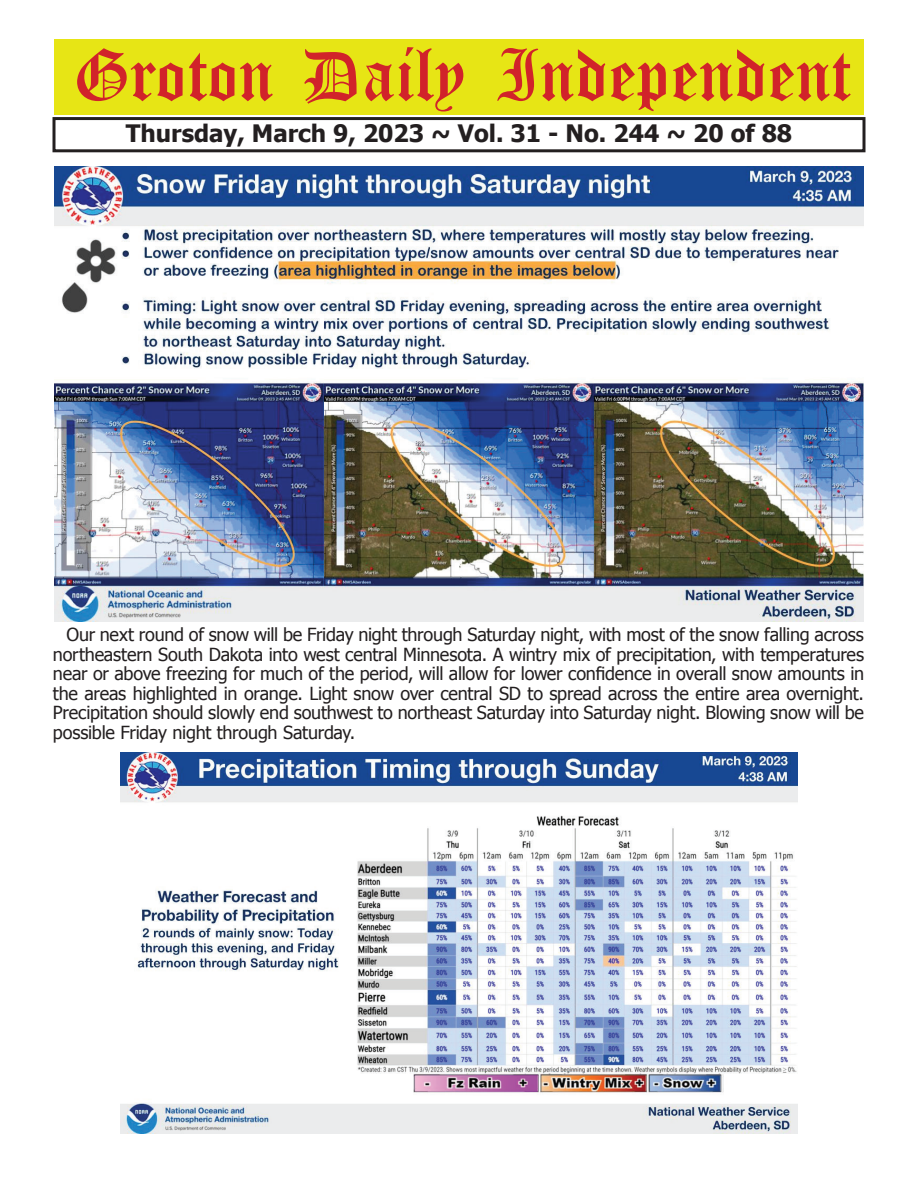
<style>
.page{position:relative;width:918px;height:1188px;background:#fff}
.page>*{position:absolute;margin:0;border:0;box-sizing:border-box;transform-origin:0 0}
.t1{font:54px "Old English Five";color:#d1232a}
.t2{font:700 24px "Tahoma";color:#231f20}
.t3{font:18px/19.5px "Tahoma";letter-spacing:-.015em;color:#231f20;text-align:justify}
</style>
<div class="page">
<div style="left:52px;top:117px;width:814px;height:35px;border:3px solid #231f20"></div>
<div style="left:54px;top:40px;width:810px;height:75px;background:#e7e515"></div>
<img style="left:54px;top:166px;width:810px;height:456px">
<img style="left:120px;top:753px;width:678px;height:381px">
<h1 class="t1" style="left:73px;top:50px;width:779px">Groton Daily Independent</h1>
<h2 class="t2" style="left:126px;top:116px;width:668px">Thursday, March 9, 2023 ~ Vol. 31 - No. 244 ~ 20 of 88</h2>
<p class="t3" style="left:53px;top:624px;width:813px;text-indent:14px">Our next round of snow will be Friday night through Saturday night, with most of the snow falling across northeastern South Dakota into west central Minnesota. A wintry mix of precipitation, with temperatures near or above freezing for much of the period, will allow for lower confidence in overall snow amounts in the areas highlighted in orange. Light snow over central SD to spread across the entire area overnight.<br>Precipitation should slowly end southwest to northeast Saturday into Saturday night. Blowing snow will be possible Friday night through Saturday.</p>
</div>
